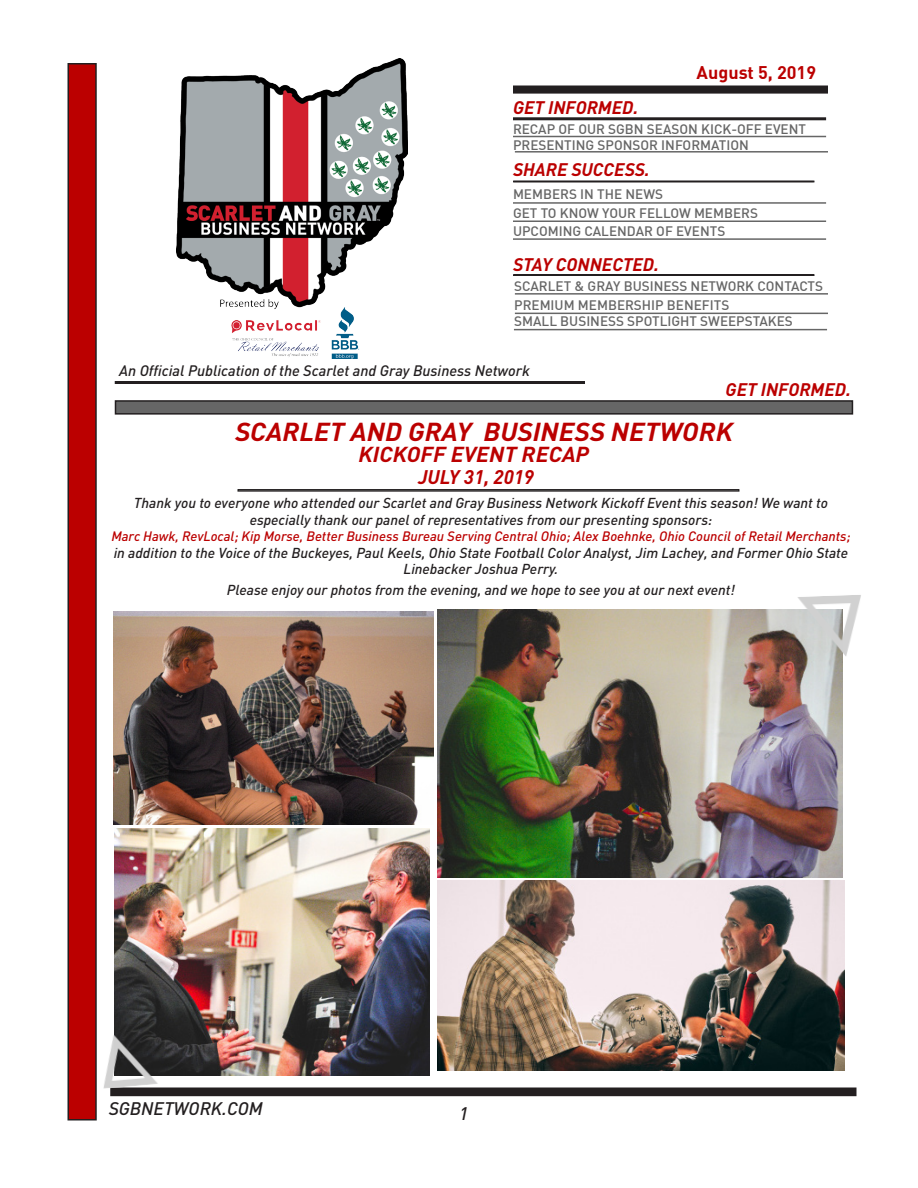
<style>
.page{position:relative;width:918px;height:1188px;background:#fff}
.page>*{position:absolute;margin:0;border:0;box-sizing:border-box;transform-origin:0 0}
.t1{font:italic 700 25.65px "DIN";color:#b00;scale:1.05 1}
.t2{font:italic 700 21.3px "DIN";color:#b00;scale:1.05 1}
.t3{font:italic 700 19.5px "DIN";color:#b00}
.t4{font:italic 700 18px "DIN";color:#b00}
.t5{font:italic 500 18px "DIN";color:#231f20}
.t6{font:700 18px "DIN";color:#b00}
.t7{font:italic 500 15px "DIN";color:#231f20}
.t8{font:italic 500 14.25px/16.5px "DIN";color:#231f20;text-align:center}
.t9{font:500 13.5px "DIN";color:#666}
.t10{font:italic 500 13.5px "DIN";color:#b00}
</style>
<div class="page">
<img style="left:177px;top:58px;width:230px;height:300px">
<div style="left:68px;top:64px;width:28px;height:1056px;background:#b00"></div>
<div style="left:68px;top:63px;width:29px;height:1057px;border:2px solid #231f20"></div>
<div style="left:514px;top:86px;width:313px;height:7px;background:#231f20"></div>
<div style="left:513px;top:86px;width:315px;height:8px;border:2px solid #231f20"></div>
<div style="left:111px;top:1088px;width:745px;height:7px;background:#231f20"></div>
<div style="left:110px;top:1088px;width:746px;height:8px;border:2px solid #231f20"></div>
<div style="left:115px;top:381px;width:470px;height:3px;border:2px solid #231f20"></div>
<div style="left:513px;top:117px;width:313px;height:3px;border:2px solid #231f20"></div>
<div style="left:513px;top:181px;width:301px;height:1px;border:2px solid #231f20"></div>
<div style="left:513px;top:274px;width:301px;height:2px;border:2px solid #231f20"></div>
<hr style="left:513px;top:136px;width:313px;height:1px;background:#666">
<hr style="left:513px;top:202px;width:313px;height:2px;background:#666">
<hr style="left:513px;top:220px;width:313px;height:2px;background:#666">
<hr style="left:513px;top:238px;width:313px;height:2px;background:#666">
<hr style="left:515px;top:313px;width:313px;height:1px;background:#666">
<hr style="left:515px;top:293px;width:313px;height:2px;background:#666">
<div style="left:116px;top:401px;width:736px;height:13px;background:#666"></div>
<div style="left:115px;top:400px;width:738px;height:15px;border:2px solid #231f20"></div>
<div style="left:238px;top:489px;width:501px;height:2px;border:1px solid #231f20"></div>
<img style="left:113px;top:611px;width:320px;height:214px">
<img style="left:437px;top:610px;width:406px;height:268px">
<img style="left:437px;top:880px;width:407px;height:191px">
<img style="left:115px;top:829px;width:315px;height:246px">
<img style="left:778px;top:595px;width:83px;height:90px">
<img style="left:74px;top:1007px;width:101px;height:112px">
<hr style="left:514px;top:329px;width:313px;height:1px;background:#666">
<hr style="left:515px;top:151px;width:313px;height:2px;background:#666">
<p class="t4" style="left:513px;top:96px;width:127px">GET INFORMED.</p>
<p class="t6" style="left:697px;top:61px;width:121px">August 5, 2019</p>
<p class="t9" style="left:513px;top:120px;width:295px">RECAP OF OUR SGBN SEASON KICK-OFF EVENT</p>
<p class="t9" style="left:513px;top:137px;width:237px">PRESENTING SPONSOR INFORMATION</p>
<p class="t9" style="left:513px;top:185px;width:152px">MEMBERS IN THE NEWS</p>
<p class="t9" style="left:513px;top:205px;width:246px">GET TO KNOW YOUR FELLOW MEMBERS</p>
<p class="t9" style="left:513px;top:222px;width:214px">UPCOMING CALENDAR OF EVENTS</p>
<p class="t4" style="left:513px;top:158px;width:138px">SHARE SUCCESS.</p>
<p class="t4" style="left:513px;top:253px;width:148px">STAY CONNECTED.</p>
<p class="t9" style="left:514px;top:277px;width:310px">SCARLET &amp; GRAY BUSINESS NETWORK CONTACTS</p>
<p class="t9" style="left:514px;top:296px;width:217px">PREMIUM MEMBERSHIP BENEFITS</p>
<p class="t9" style="left:514px;top:313px;width:280px">SMALL BUSINESS SPOTLIGHT SWEEPSTAKES</p>
<p class="t7" style="left:119px;top:361px;width:412px">An Official Publication of the Scarlet and Gray Business Network</p>
<p class="t4" style="left:726px;top:378px;width:127px">GET INFORMED.</p>
<p class="t1" style="left:235px;top:415px;width:476px">SCARLET AND GRAY BUSINESS NETWORK</p>
<p class="t2" style="left:359px;top:441px;width:221px">KICKOFF EVENT RECAP</p>
<p class="t3" style="left:418px;top:464px;width:117px">JULY 31, 2019</p>
<p class="t8" style="left:134px;top:494px;width:696px">Thank you to everyone who attended our Scarlet and Gray Business Network Kickoff Event this season! We want to especially thank our panel of representatives from our presenting sponsors:</p>
<p class="t10" style="left:111px;top:528px;width:741px">Marc Hawk, RevLocal; Kip Morse, Better Business Bureau Serving Central Ohio; Alex Boehnke, Ohio Council of Retail Merchants;</p>
<p class="t8" style="left:114px;top:544px;width:736px">in addition to the Voice of the Buckeyes, Paul Keels, Ohio State Football Color Analyst, Jim Lachey, and Former Ohio State<br>Linebacker Joshua Perry.</p>
<p class="t8" style="left:227px;top:581px;width:510px">Please enjoy our photos from the evening, and we hope to see you at our next event!</p>
<p class="t5" style="left:109px;top:1098px;width:156px">SGBNETWORK.COM</p>
<p class="t5" style="left:459px;top:1102px;width:11px">1</p>
</div>
